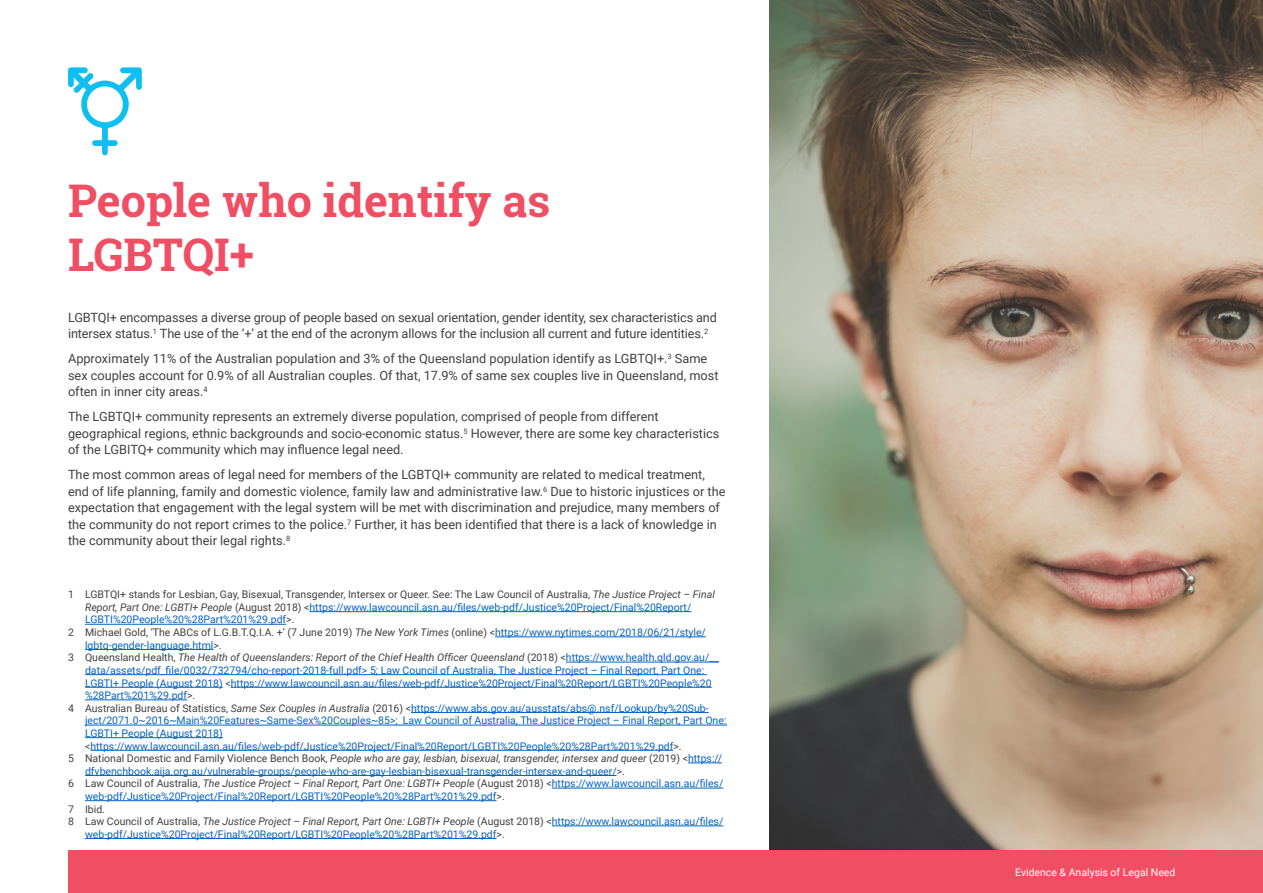
<style>
.page{position:relative;width:1263px;height:893px;background:#fff}
.page>*{position:absolute;margin:0;border:0;box-sizing:border-box;transform-origin:0 0}
.t1{font:700 45px/54px "Roboto Slab";color:#f04f63}
.t2{font:12.75px/16.5px "Roboto";color:#414042}
.t3{font:10.5px "Roboto";color:#0563c1}
.t4{font:italic 10.5px "Roboto";color:#414042}
.t5{font:10.5px "Roboto";color:#414042}
.t6{font:10.5px "Roboto";color:#fff}
.s1{font-style:italic}
.s2{font-style:italic;color:#414042}
.s3{color:#414042}
.s4{color:#0563c1}
.s5{font-style:normal}
.s6{font-style:normal;color:#0563c1}
</style>
<div class="page">
<img style="left:770px;top:0;width:493px;height:850px">
<div style="left:68px;top:850px;width:1195px;height:43px;background:#f04f63"></div>
<hr style="left:309px;top:611px;width:382px;height:1px;background:#0563c1">
<hr style="left:85px;top:624px;width:201px;height:1px;background:#0563c1">
<hr style="left:495px;top:637px;width:211px;height:1px;background:#0563c1">
<hr style="left:85px;top:649px;width:128px;height:1px;background:#0563c1">
<hr style="left:566px;top:662px;width:153px;height:1px;background:#0563c1">
<hr style="left:85px;top:674px;width:622px;height:1px;background:#0563c1">
<hr style="left:85px;top:687px;width:138px;height:1px;background:#0563c1">
<hr style="left:231px;top:687px;width:481px;height:1px;background:#0563c1">
<hr style="left:85px;top:700px;width:102px;height:1px;background:#0563c1">
<hr style="left:411px;top:712px;width:298px;height:1px;background:#0563c1">
<hr style="left:85px;top:725px;width:642px;height:1px;background:#0563c1">
<hr style="left:85px;top:737px;width:138px;height:1px;background:#0563c1">
<hr style="left:90px;top:750px;width:583px;height:1px;background:#0563c1">
<hr style="left:688px;top:763px;width:34px;height:1px;background:#0563c1">
<hr style="left:85px;top:775px;width:532px;height:1px;background:#0563c1">
<hr style="left:552px;top:788px;width:171px;height:1px;background:#0563c1">
<hr style="left:85px;top:800px;width:411px;height:1px;background:#0563c1">
<hr style="left:552px;top:826px;width:171px;height:1px;background:#0563c1">
<hr style="left:85px;top:838px;width:411px;height:1px;background:#0563c1">
<svg style="left:68px;top:67px;width:74px;height:89px"></svg>
<h1 class="t1" style="left:68px;top:173px;width:484px">People who identify as<br>LGBTQI+</h1>
<p class="t2" style="left:68px;top:308px;width:650px">LGBTQI+ encompasses a diverse group of people based on sexual orientation, gender identity, sex characteristics and intersex status.<sup>1</sup> The use of the ‘+’ at the end of the acronym allows for the inclusion all current and future identities.<sup>2</sup></p>
<p class="t2" style="left:68px;top:350px;width:652px">Approximately 11% of the Australian population and 3% of the Queensland population identify as LGBTQI+.<sup>3</sup> Same sex couples account for 0.9% of all Australian couples. Of that, 17.9% of same sex couples live in Queensland, most often in inner city areas.<sup>4</sup></p>
<p class="t2" style="left:68px;top:408px;width:653px">The LGBTQI+ community represents an extremely diverse population, comprised of people from different geographical regions, ethnic backgrounds and socio-economic status.<sup>5</sup> However, there are some key characteristics of the LGBITQ+ community which may influence legal need.</p>
<p class="t2" style="left:68px;top:466px;width:659px">The most common areas of legal need for members of the LGBTQI+ community are related to medical treatment, end of life planning, family and domestic violence, family law and administrative law.<sup>6</sup> Due to historic injustices or the expectation that engagement with the legal system will be met with discrimination and prejudice, many members of the community do not report crimes to the police.<sup>7</sup> Further, it has been identified that there is a lack of knowledge in the community about their legal rights.<sup>8</sup></p>
<p class="t5" style="left:68px;top:587px;width:648px">1 LGBTQI+ stands for Lesbian, Gay, Bisexual, Transgender, Intersex or Queer. See: The Law Council of Australia, <span class="s1">The Justice Project – Final</span></p>
<p class="t3" style="left:85px;top:600px;width:608px"><span class="s2">Report, Part One: LGBTI+ People</span> <span class="s3">(August 2018) &lt;</span>https://www.lawcouncil.asn.au/files/web-pdf/Justice%20Project/Final%20Report/</p>
<p class="t3" style="left:85px;top:612px;width:211px">LGBTI%20People%20%28Part%201%29.pdf<span class="s3">&gt;.</span></p>
<p class="t5" style="left:68px;top:625px;width:639px">2 Michael Gold, ‘The ABCs of L.G.B.T.Q.I.A. +’ (7 June 2019) <span class="s1">The New York Times</span> (online) &lt;<span class="s4">https://www.nytimes.com/2018/06/21/style/</span></p>
<p class="t3" style="left:85px;top:638px;width:138px">lgbtq-gender-language.html<span class="s3">&gt;.</span></p>
<p class="t4" style="left:68px;top:650px;width:652px"><span class="s5">3 Queensland Health,</span> The Health of Queenslanders: Report of the Chief Health Officer Queensland <span class="s5">(2018) &lt;</span><span class="s6">https://www.health.qld.gov.au/__</span></p>
<p class="t3" style="left:85px;top:663px;width:621px">data/assets/pdf_file/0032/732794/cho-report-2018-full.pdf&gt; 5; Law Council of Australia, The Justice Project – Final Report, Part One:</p>
<p class="t3" style="left:85px;top:675px;width:628px">LGBTI+ People (August 2018) <span class="s3">&lt;</span>https://www.lawcouncil.asn.au/files/web-pdf/Justice%20Project/Final%20Report/LGBTI%20People%20</p>
<p class="t3" style="left:85px;top:688px;width:112px">%28Part%201%29.pdf<span class="s3">&gt;.</span></p>
<p class="t3" style="left:68px;top:701px;width:642px"><span class="s3">4 Australian Bureau of Statistics,</span> <span class="s2">Same Sex Couples in Australia</span> <span class="s3">(2016) &lt;</span>https://www.abs.gov.au/ausstats/abs@.nsf/Lookup/by%20Sub-</p>
<p class="t3" style="left:85px;top:713px;width:643px">ject/2071.0~2016~Main%20Features~Same-Sex%20Couples~85&gt;; Law Council of Australia, The Justice Project – Final Report, Part One:</p>
<p class="t3" style="left:85px;top:726px;width:139px">LGBTI+ People (August 2018)</p>
<p class="t3" style="left:85px;top:738px;width:598px"><span class="s3">&lt;</span>https://www.lawcouncil.asn.au/files/web-pdf/Justice%20Project/Final%20Report/LGBTI%20People%20%28Part%201%29.pdf<span class="s3">&gt;.</span></p>
<p class="t4" style="left:68px;top:751px;width:655px"><span class="s5">5 National Domestic and Family Violence Bench Book,</span> People who are gay, lesbian, bisexual, transgender, intersex and queer <span class="s5">(2019) &lt;</span><span class="s6">https://</span></p>
<p class="t3" style="left:85px;top:764px;width:541px">dfvbenchbook.aija.org.au/vulnerable-groups/people-who-are-gay-lesbian-bisexual-transgender-intersex-and-queer/<span class="s3">&gt;.</span></p>
<p class="t4" style="left:68px;top:776px;width:657px"><span class="s5">6 Law Council of Australia,</span> The Justice Project – Final Report, Part One: LGBTI+ People <span class="s5">(August 2018) &lt;</span><span class="s6">https://www.lawcouncil.asn.au/files/</span></p>
<p class="t3" style="left:85px;top:789px;width:421px">web-pdf/Justice%20Project/Final%20Report/LGBTI%20People%20%28Part%201%29.pdf<span class="s3">&gt;.</span></p>
<p class="t5" style="left:68px;top:801px;width:38px">7 Ibid.</p>
<p class="t4" style="left:68px;top:814px;width:657px"><span class="s5">8 Law Council of Australia,</span> The Justice Project – Final Report, Part One: LGBTI+ People <span class="s5">(August 2018) &lt;</span><span class="s6">https://www.lawcouncil.asn.au/files/</span></p>
<p class="t3" style="left:85px;top:827px;width:421px">web-pdf/Justice%20Project/Final%20Report/LGBTI%20People%20%28Part%201%29.pdf<span class="s3">&gt;.</span></p>
<p class="t6" style="left:1015px;top:865px;width:181px">Evidence &amp; Analysis of Legal Need 47</p>
</div>
